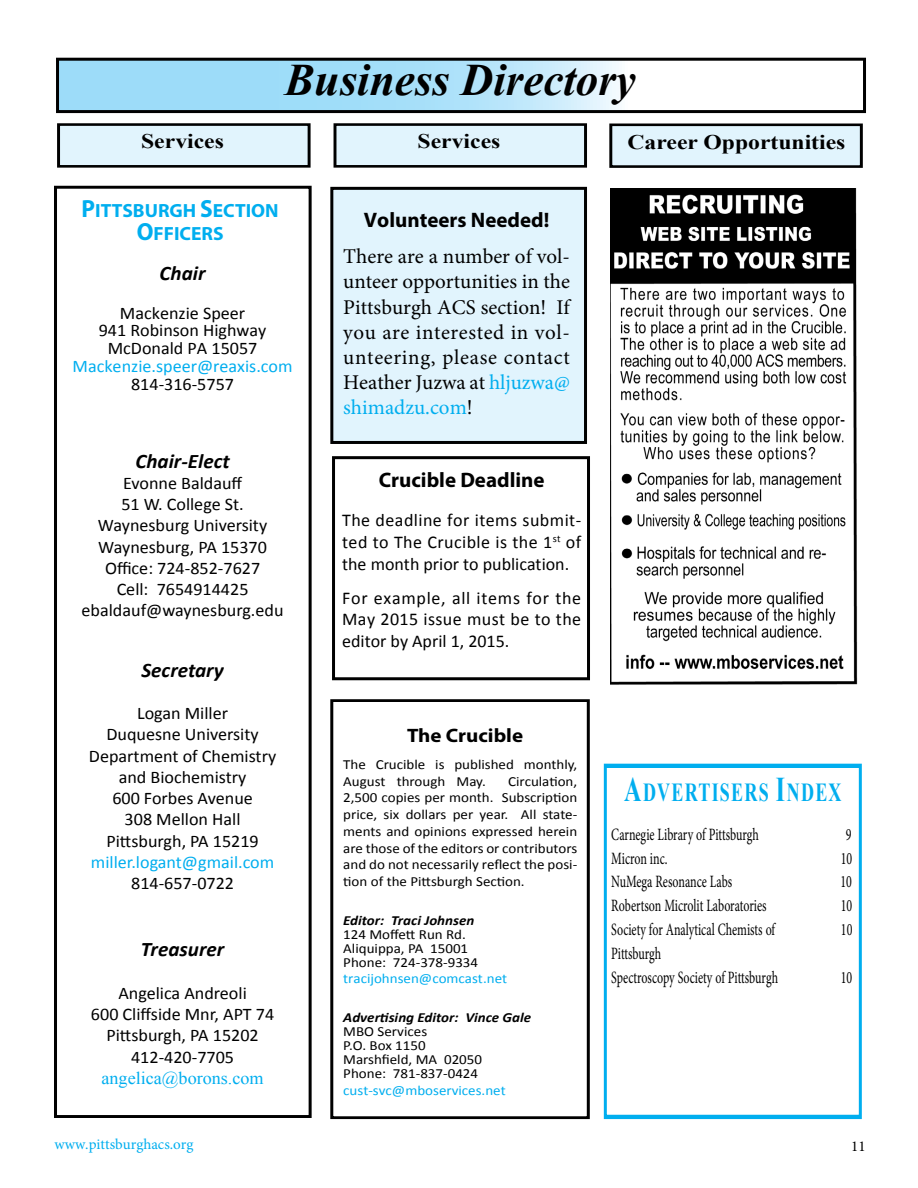
<style>
.page{position:relative;width:918px;height:1188px;background:#fff}
.page>*{position:absolute;margin:0;border:0;box-sizing:border-box;transform-origin:0 0}
.t1{font:italic 700 45px "Times New Roman";color:#000}
.t2{font:700 25.95px "Times New Roman";letter-spacing:.07em;color:#00aeef;scale:.69 1}
.t3{font:21px/25.2px "Minion Pro";color:#000;text-align:justify}
.t4{font:700 21px "Myriad Pro";color:#000}
.t5{font:700 20.7px "Times New Roman";color:#000;scale:1.14 1}
.t6{font:italic 700 20.7px "Calibri";color:#000}
.t7{font:700 19.5px "Myriad Pro";color:#000;scale:1.08 1}
.t8{font:700 19.2px/23px "Myriad Pro";color:#00aeef;text-align:center}
.t9{font:18px/21.6px "Calibri";letter-spacing:.025em;color:#000;text-align:justify}
.t10{font:17.7px/21.3px "Calibri";color:#000;text-align:center}
.t11{font:17.7px "Calibri";color:#00aeef}
.t12{font:17.7px "Times New Roman";color:#00aeef}
.t13{font:17.25px/23.9px "Minion Pro";color:#000;scale:.69 1}
.t14{font:15px "Minion Pro";color:#00aeef}
.t15{font:15px "Minion Pro";color:#000}
.t16{font:13.95px/16.6px "Calibri";color:#000;scale:1.08 1}
.t17{font:13.95px "Calibri";color:#00aeef;scale:1.08 1}
.t18{font:italic 700 13.95px "Calibri";color:#000;scale:1.08 1}
.s1{font-size:24.9px}
.s2{color:#00aeef}
.s3{font-size:34.65px}
</style>
<div class="page">
<div style="left:332px;top:456px;width:258px;height:224px;border:3px solid #000"></div>
<div style="left:604px;top:764px;width:258px;height:355px;border:4px solid #00aeef"></div>
<div style="left:330px;top:699px;width:260px;height:420px;border:3px solid #000"></div>
<div style="left:611px;top:125px;width:250px;height:42px;background:#e1f4fd"></div>
<div style="left:609px;top:123px;width:254px;height:45px;border:3px solid #000"></div>
<svg style="left:60px;top:62px;width:559px;height:47px;background:#abe1f9"></svg>
<div style="left:56px;top:58px;width:810px;height:55px;border:3px solid #000"></div>
<div style="left:59px;top:125px;width:250px;height:41px;background:#e1f4fd"></div>
<div style="left:57px;top:123px;width:253px;height:45px;border:3px solid #000"></div>
<div style="left:335px;top:125px;width:251px;height:41px;background:#e1f4fd"></div>
<div style="left:334px;top:123px;width:253px;height:45px;border:3px solid #000"></div>
<div style="left:332px;top:188px;width:254px;height:254px;background:#e1f4fd"></div>
<div style="left:330px;top:187px;width:257px;height:257px;border:3px solid #000"></div>
<img style="left:610px;top:189px;width:248px;height:496px">
<div style="left:54px;top:186px;width:258px;height:932px;border:3px solid #000"></div>
<h1 class="t1" style="left:285px;top:48px;width:353px">Business Directory</h1>
<p class="t5" style="left:141px;top:127px;width:74px">Services</p>
<p class="t5" style="left:418px;top:127px;width:74px">Services</p>
<p class="t5" style="left:628px;top:128px;width:193px">Career Opportunities</p>
<p class="t8" style="left:82px;top:198px;width:199px"><span class="s1">P</span>ITTSBURGH <span class="s1">S</span>ECTION<br><span class="s1">O</span>FFICERS</p>
<p class="t6" style="left:160px;top:260px;width:47px">Chair</p>
<p class="t10" style="left:99px;top:304px;width:169px;line-height:17.7px">Mackenzie Speer<br>941 Robinson Highway<br>McDonald PA 15057</p>
<p class="t11" style="left:73px;top:355px;width:222px">Mackenzie.speer@reaxis.com</p>
<p class="t10" style="left:131px;top:373px;width:104px">814-316-5757</p>
<p class="t6" style="left:135px;top:447px;width:96px">Chair-Elect</p>
<p class="t10" style="left:82px;top:472px;width:203px">Evonne Baldauff<br>51 W. College St.<br>Waynesburg University<br>Waynesburg, PA 15370<br>Office: 724-852-7627<br>Cell: 7654914425 ebaldauf@waynesburg.edu</p>
<p class="t6" style="left:141px;top:657px;width:84px">Secretary</p>
<p class="t10" style="left:89px;top:703px;width:189px">Logan Miller<br>Duquesne University<br>Department of Chemistry and Biochemistry<br>600 Forbes Avenue<br>308 Mellon Hall<br>Pittsburgh, PA 15219</p>
<p class="t11" style="left:91px;top:851px;width:185px">miller.logant@gmail.com</p>
<p class="t10" style="left:131px;top:873px;width:104px">814-657-0722</p>
<p class="t6" style="left:141px;top:936px;width:85px">Treasurer</p>
<p class="t10" style="left:91px;top:982px;width:185px">Angelica Andreoli<br>600 Cliffside Mnr, APT 74<br>Pittsburgh, PA 15202<br>412-420-7705</p>
<p class="t12" style="left:102px;top:1066px;width:164px">angelica@borons.com</p>
<p class="t4" style="left:364px;top:206px;width:187px">Volunteers Needed!</p>
<p class="t3" style="left:343px;top:244px;width:228px">There are a number of vol&shy;unteer opportunities in the Pittsburgh ACS section! If you are interested in vol&shy;unteering, please contact Heather Juzwa at <span class="s2">hljuzwa@ shimadzu.com</span>!</p>
<p class="t4" style="left:379px;top:466px;width:167px">Crucible Deadline</p>
<p class="t9" style="left:342px;top:510px;width:241px">The deadline for items submit&shy;ted to The Crucible is the 1<sup>st</sup> of the month prior to publication.</p>
<p class="t9" style="left:342px;top:587px;width:241px">For example, all items for the May 2015 issue must be to the editor by April 1, 2015.</p>
<p class="t7" style="left:407px;top:723px;width:109px">The Crucible</p>
<p class="t16" style="left:343px;top:756px;width:218px">The Crucible is published monthly,<br>August through May.</p>
<p class="t16" style="left:343px;top:773px;width:218px;text-align:justify;text-indent:165px">Circulation, 2,500 copies per month. Subscription price, six dollars per year. All state&shy;ments and opinions expressed herein are those of the editors or contributors and do not necessarily reflect the posi&shy;tion of the Pittsburgh Section.</p>
<p class="t18" style="left:343px;top:911px;width:123px">Editor: Traci Johnsen</p>
<p class="t16" style="left:343px;top:927px;width:126px;line-height:14px">124 Moffett Run Rd.<br>Aliquippa, PA 15001<br>Phone: 724-378-9334</p>
<p class="t17" style="left:343px;top:970px;width:153px">tracijohnsen@comcast.net</p>
<p class="t18" style="left:343px;top:1009px;width:175px">Advertising Editor: Vince Gale</p>
<p class="t16" style="left:343px;top:1025px;width:130px;line-height:14px">MBO Services<br>P.O. Box 1150<br>Marshfield, MA 02050<br>Phone: 781-837-0424</p>
<p class="t17" style="left:343px;top:1081px;width:152px">cust-svc@mboservices.net</p>
<h2 class="t2" style="left:624px;top:775px;width:317px"><span class="s3">A</span>DVERTISERS <span class="s3">I</span>NDEX</h2>
<p class="t13" style="left:611px;top:822px;width:215px">Carnegie Library of Pittsburgh</p>
<p class="t13" style="left:846px;top:822px;width:10px">9</p>
<p class="t13" style="left:611px;top:846px;width:83px">Micron inc.</p>
<p class="t13" style="left:841px;top:846px;width:18px">10</p>
<p class="t13" style="left:611px;top:870px;width:177px">NuMega Resonance Labs</p>
<p class="t13" style="left:841px;top:870px;width:18px">10</p>
<p class="t13" style="left:611px;top:894px;width:227px">Robertson Microlit Laboratories</p>
<p class="t13" style="left:841px;top:894px;width:18px">10</p>
<p class="t13" style="left:611px;top:918px;width:239px">Society for Analytical Chemists of</p>
<p class="t13" style="left:841px;top:918px;width:18px">10</p>
<p class="t13" style="left:611px;top:941px;width:243px">Pittsburgh<br>Spectroscopy Society of Pittsburgh</p>
<p class="t13" style="left:841px;top:965px;width:18px">10</p>
<p class="t14" style="left:54px;top:1134px;width:141px">www.pittsburghacs.org</p>
<p class="t15" style="left:851px;top:1136px;width:16px">11</p>
</div>
